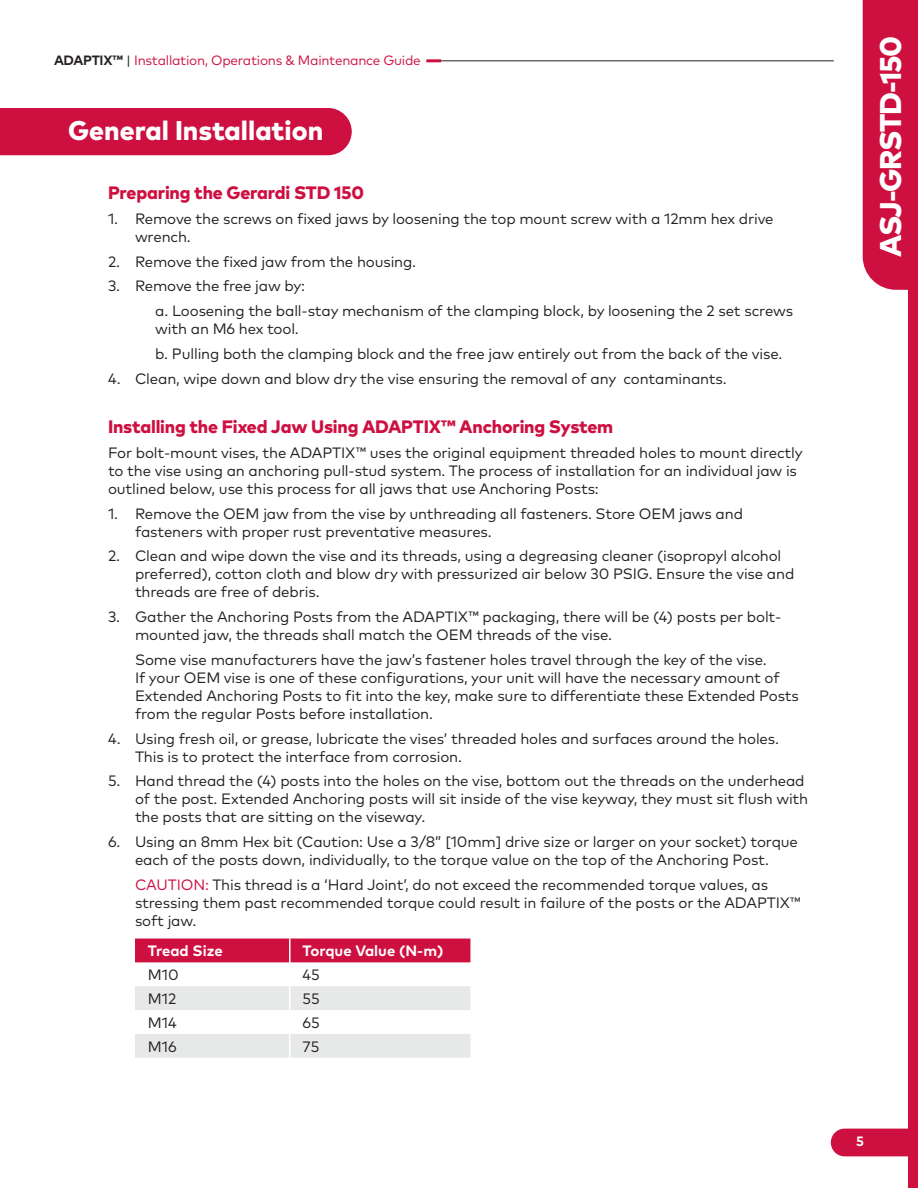
<style>
.page{position:relative;width:918px;height:1188px;background:#fff}
.page>*{position:absolute;margin:0;border:0;box-sizing:border-box;transform-origin:0 0}
.t1{font:800 30px "Mark Pro";letter-spacing:-.045em;color:#fff}
.t2{font:800 27px "Mark Pro";color:#fff}
.t3{font:800 18px "Mark Pro";letter-spacing:-.01em;color:#ce1041}
.t4{font:15px/18px "Mark Pro";letter-spacing:-.01em;color:#231f20}
.t5{font:700 15px "Mark Pro";color:#fff}
.t6{font:13.5px "Mark Pro";letter-spacing:-.02em;color:#ce1041}
.t7{font:700 13.5px "Mark Pro";color:#fff}
.s1{font-weight:700;color:#231f20}
.s2{color:#231f20}
.s3{color:#ce1041}
</style>
<div class="page">
<hr style="left:426px;top:60px;width:408px;height:1px;background:#231f20">
<hr style="left:426px;top:59px;width:15px;height:3px;background:#ce1041">
<div style="left:863px;top:0;width:45px;height:290px;background:#ce1041"></div>
<div style="left:908px;top:0;width:10px;height:1188px;background:#ce1041"></div>
<div style="left:0;top:108px;width:352px;height:47px;background:#ce1041"></div>
<div style="left:135px;top:939px;width:335px;height:23px;background:#ce1041"></div>
<svg style="left:135px;top:986px;width:335px;height:72px"></svg>
<hr style="left:289px;top:939px;width:2px;height:23px;background:#fff">
<hr style="left:289px;top:986px;width:2px;height:24px;background:#fff">
<hr style="left:289px;top:1010px;width:2px;height:24px;background:#fff">
<hr style="left:289px;top:1034px;width:2px;height:24px;background:#fff">
<div style="left:831px;top:1129px;width:77px;height:27px;background:#ce1041"></div>
<p class="t6" style="left:54px;top:50px;width:368px"><span class="s1">ADAPTIX™</span> <span class="s2">|</span> Installation, Operations &amp; Maintenance Guide</p>
<p class="t2" style="left:68px;top:109px;width:257px">General Installation</p>
<p class="t3" style="left:108px;top:179px;width:258px">Preparing the Gerardi STD 150</p>
<p class="t4" style="left:135px;top:208px;width:640px;text-indent:-27px">1. Remove the screws on fixed jaws by loosening the top mount screw with a 12mm hex drive wrench.</p>
<p class="t4" style="left:108px;top:251px;width:310px">2. Remove the fixed jaw from the housing.</p>
<p class="t4" style="left:108px;top:276px;width:199px">3. Remove the free jaw by:</p>
<p class="t4" style="left:155px;top:301px;width:640px">a. Loosening the ball-stay mechanism of the clamping block, by loosening the 2 set screws with an M6 hex tool.</p>
<p class="t4" style="left:155px;top:343px;width:629px">b. Pulling both the clamping block and the free jaw entirely out from the back of the vise.</p>
<p class="t4" style="left:108px;top:368px;width:620px">4. Clean, wipe down and blow dry the vise ensuring the removal of any contaminants.</p>
<p class="t3" style="left:108px;top:413px;width:507px">Installing the Fixed Jaw Using ADAPTIX™ Anchoring System</p>
<p class="t4" style="left:108px;top:442px;width:696px">For bolt-mount vises, the ADAPTIX™ uses the original equipment threaded holes to mount directly to the vise using an anchoring pull-stud system. The process of installation for an individual jaw is outlined below, use this process for all jaws that use Anchoring Posts:</p>
<p class="t4" style="left:135px;top:503px;width:610px;text-indent:-27px">1. Remove the OEM jaw from the vise by unthreading all fasteners. Store OEM jaws and fasteners with proper rust preventative measures.</p>
<p class="t4" style="left:135px;top:546px;width:661px;text-indent:-27px">2. Clean and wipe down the vise and its threads, using a degreasing cleaner (isopropyl alcohol preferred), cotton cloth and blow dry with pressurized air below 30 PSIG. Ensure the vise and threads are free of debris.</p>
<p class="t4" style="left:135px;top:607px;width:648px;text-indent:-27px">3. Gather the Anchoring Posts from the ADAPTIX™ packaging, there will be (4) posts per bolt&shy;mounted jaw, the threads shall match the OEM threads of the vise.</p>
<p class="t4" style="left:135px;top:649px;width:666px">Some vise manufacturers have the jaw’s fastener holes travel through the key of the vise.<br>If your OEM vise is one of these configurations, your unit will have the necessary amount of Extended Anchoring Posts to fit into the key, make sure to differentiate these Extended Posts from the regular Posts before installation.</p>
<p class="t4" style="left:135px;top:728px;width:646px;text-indent:-27px">4. Using fresh oil, or grease, lubricate the vises’ threaded holes and surfaces around the holes.<br>This is to protect the interface from corrosion.</p>
<p class="t4" style="left:135px;top:771px;width:675px;text-indent:-27px">5. Hand thread the (4) posts into the holes on the vise, bottom out the threads on the underhead of the post. Extended Anchoring posts will sit inside of the vise keyway, they must sit flush with the posts that are sitting on the viseway.</p>
<p class="t4" style="left:108px;top:832px;width:692px;text-align:center">6. Using an 8mm Hex bit (Caution: Use a 3/8” [10mm] drive size or larger on your socket) torque each of the posts down, individually, to the torque value on the top of the Anchoring Post.</p>
<p class="t4" style="left:135px;top:874px;width:667px"><span class="s3">CAUTION:</span> This thread is a ‘Hard Joint’, do not exceed the recommended torque values, as stressing them past recommended torque could result in failure of the posts or the ADAPTIX™ soft jaw.</p>
<p class="t5" style="left:148px;top:940px;width:76px">Tread Size</p>
<p class="t5" style="left:303px;top:940px;width:142px">Torque Value (N-m)</p>
<p class="t4" style="left:148px;top:965px;width:32px">M10</p>
<p class="t4" style="left:303px;top:965px;width:19px">45</p>
<p class="t4" style="left:148px;top:989px;width:30px">M12</p>
<p class="t4" style="left:303px;top:989px;width:19px">55</p>
<p class="t4" style="left:148px;top:1012px;width:30px">M14</p>
<p class="t4" style="left:303px;top:1012px;width:19px">65</p>
<p class="t4" style="left:148px;top:1036px;width:31px">M16</p>
<p class="t4" style="left:303px;top:1036px;width:18px">75</p>
<h1 class="t1" style="left:868px;top:257px;width:223px;rotate:-90deg">ASJ-GRSTD-150</h1>
<p class="t7" style="left:856px;top:1131px;width:9px">5</p>
</div>
